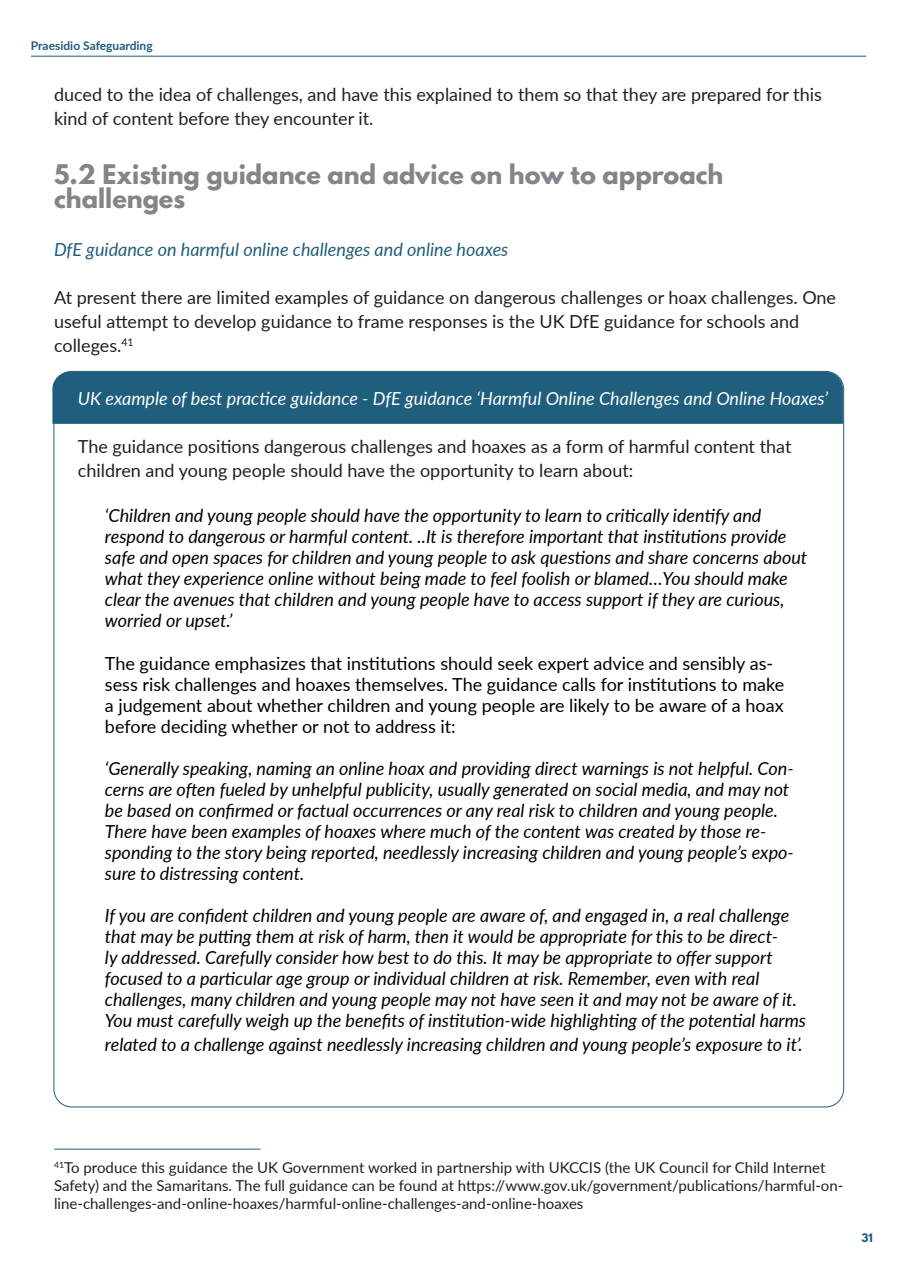
<style>
.page{position:relative;width:897px;height:1264px;background:#fff}
.page>*{position:absolute;margin:0;border:0;box-sizing:border-box;transform-origin:0 0}
.t1{font:700 24px "League Spartan";color:#88838a}
.t2{font:italic 18px/21px "Lato";color:#000}
.t3{font:18px/24px "Lato";color:#231f20}
.t4{font:18px/21px "Lato";color:#000}
.t5{font:italic 18px "Lato";color:#fff}
.t6{font:italic 18px "Lato";color:#1f5e7d}
.t7{font:15px/18px "Lato";color:#231f20}
.t8{font:700 12px "Lato";color:#1f5e7d}
.t9{font:700 10.5px "League Spartan";color:#1f5e7d}
</style>
<div class="page">
<hr style="left:31px;top:56px;width:835px;height:1px;background:#1f5e7d">
<div style="left:52px;top:372px;width:790px;height:52px;background:#1f5e7d"></div>
<hr style="left:54px;top:1149px;width:206px;height:1px;background:#1f5e7d">
<p class="t8" style="left:31px;top:37px;width:123px">Praesidio Safeguarding</p>
<p class="t3" style="left:54px;top:82px;width:769px">duced to the idea of challenges, and have this explained to them so that they are prepared for this kind of content before they encounter it.</p>
<p class="t1" style="left:54px;top:155px;width:670px">5.2 Existing guidance and advice on how to approach</p>
<p class="t1" style="left:54px;top:179px;width:133px">challenges</p>
<p class="t6" style="left:54px;top:236px;width:456px">DfE guidance on harmful online challenges and online hoaxes</p>
<p class="t3" style="left:54px;top:284px;width:783px">At present there are limited examples of guidance on dangerous challenges or hoax challenges. One useful attempt to develop guidance to frame responses is the UK DfE guidance for schools and</p>
<p class="t3" style="left:54px;top:332px;width:81px">colleges.<sup>41</sup></p>
<p class="t5" style="left:78px;top:386px;width:751px">UK example of best practice guidance - DfE guidance ‘Harmful Online Challenges and Online Hoaxes’</p>
<p class="t3" style="left:78px;top:434px;width:715px">The guidance positions dangerous challenges and hoaxes as a form of harmful content that</p>
<p class="t3" style="left:78px;top:458px;width:557px">children and young people should have the opportunity to learn about:</p>
<p class="t2" style="left:105px;top:504px;width:703px">‘Children and young people should have the opportunity to learn to critically identify and respond to dangerous or harmful content. ..It is therefore important that institutions provide safe and open spaces for children and young people to ask questions and share concerns about what they experience online without being made to feel foolish or blamed…You should make clear the avenues that children and young people have to access support if they are curious, worried or upset.’</p>
<p class="t4" style="left:105px;top:651px;width:680px">The guidance emphasizes that institutions should seek expert advice and sensibly as&shy;sess risk challenges and hoaxes themselves. The guidance calls for institutions to make a judgement about whether children and young people are likely to be aware of a hoax before deciding whether or not to address it:</p>
<p class="t2" style="left:105px;top:757px;width:690px">‘Generally speaking, naming an online hoax and providing direct warnings is not helpful. Con&shy;cerns are often fueled by unhelpful publicity, usually generated on social media, and may not be based on confirmed or factual occurrences or any real risk to children and young people.<br>There have been examples of hoaxes where much of the content was created by those re&shy;sponding to the story being reported, needlessly increasing children and young people’s expo&shy;sure to distressing content.</p>
<p class="t2" style="left:105px;top:904px;width:702px">If you are confident children and young people are aware of, and engaged in, a real challenge that may be putting them at risk of harm, then it would be appropriate for this to be direct-<br>ly addressed. Carefully consider how best to do this. It may be appropriate to offer support focused to a particular age group or individual children at risk. Remember, even with real challenges, many children and young people may not have seen it and may not be aware of it.<br>You must carefully weigh up the benefits of institution-wide highlighting of the potential harms</p>
<p class="t2" style="left:105px;top:1033px;width:699px">related to a challenge against needlessly increasing children and young people’s exposure to it’.</p>
<p class="t7" style="left:54px;top:1157px;width:790px"><sup>41</sup>To produce this guidance the UK Government worked in partnership with UKCCIS (the UK Council for Child Internet<br>Safety) and the Samaritans. The full guidance can be found at https://www.gov.uk/government/publications/harmful-on&shy;line-challenges-and-online-hoaxes/harmful-online-challenges-and-online-hoaxes</p>
<p class="t9" style="left:861px;top:1229px;width:13px">31</p>
</div>
